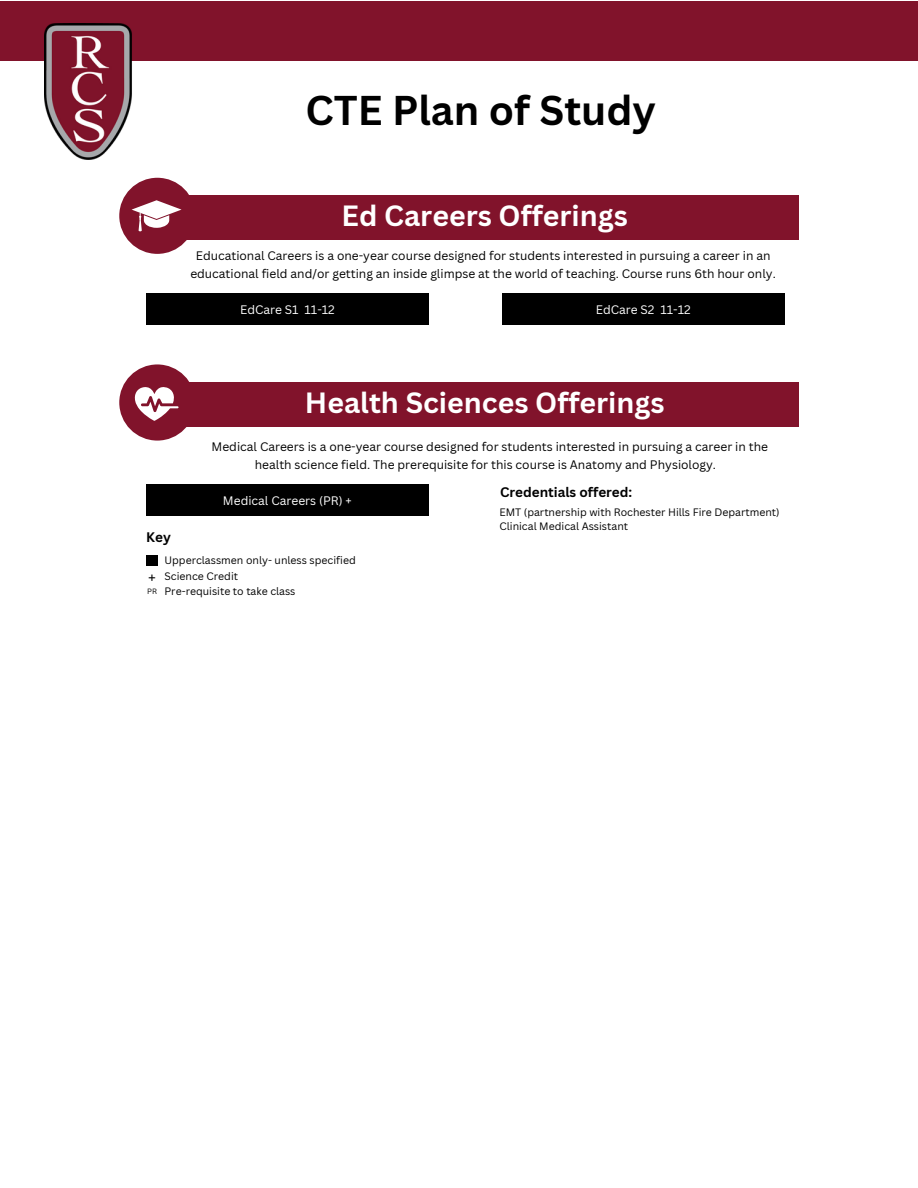
<style>
.page{position:relative;width:918px;height:1188px;background:#fff}
.page>*{position:absolute;margin:0;border:0;box-sizing:border-box;transform-origin:0 0}
.t1{font:700 40.5px "Canva Sans";color:#000}
.t2{font:700 28.5px "Canva Sans";color:#fff}
.t3{font:15px "Canva Sans";color:#000}
.t4{font:700 13.5px "Canva Sans";color:#000}
.t5{font:12px/18px "Canva Sans";color:#000}
.t6{font:12px "Canva Sans";color:#fff}
.t7{font:10.5px/14px "Canva Sans";color:#000}
.t8{font:7.5px "Canva Sans";color:#000}
</style>
<div class="page">
<div style="left:0;top:2px;width:918px;height:59px;background:#81132b"></div>
<img style="left:45px;top:24px;width:87px;height:136px">
<div style="left:146px;top:485px;width:283px;height:31px;background:#000"></div>
<div style="left:138px;top:382px;width:661px;height:44px;background:#81132b"></div>
<div style="left:119px;top:364px;width:76px;height:77px;background:#81132b;border-radius:50%"></div>
<svg style="left:135px;top:387px;width:43px;height:33px"></svg>
<div style="left:138px;top:196px;width:661px;height:44px;background:#81132b"></div>
<div style="left:119px;top:178px;width:76px;height:76px;background:#81132b;border-radius:50%"></div>
<svg style="left:132px;top:200px;width:50px;height:31px"></svg>
<div style="left:146px;top:293px;width:283px;height:32px;background:#000"></div>
<div style="left:502px;top:293px;width:283px;height:32px;background:#000"></div>
<div style="left:146px;top:555px;width:12px;height:10px;background:#000"></div>
<p class="t1" style="left:305px;top:82px;width:352px">CTE Plan of Study</p>
<h4 class="t2" style="left:342px;top:195px;width:288px">Ed Careers Offerings</h4>
<h4 class="t5" style="left:190px;top:246px;width:587px;text-align:center">Educational Careers is a one-year course designed for students interested in pursuing a career in an educational field and/or getting an inside glimpse at the world of teaching. Course runs 6th hour only.</h4>
<h4 class="t6" style="left:240px;top:301px;width:96px">EdCare S1 11-12</h4>
<p class="t6" style="left:596px;top:301px;width:96px">EdCare S2 11-12</p>
<h1 class="t2" style="left:305px;top:383px;width:361px">Health Sciences Offerings</h1>
<p class="t5" style="left:255px;top:437px;width:515px;text-indent:-43px">Medical Careers is a one-year course designed for students interested in pursuing a career in the health science field. The prerequisite for this course is Anatomy and Physiology.</p>
<h2 class="t6" style="left:223px;top:492px;width:130px">Medical Careers (PR) +</h2>
<h5 class="t4" style="left:500px;top:483px;width:134px">Credentials offered:</h5>
<h5 class="t7" style="left:499px;top:505px;width:282px">EMT (partnership with Rochester Hills Fire Department)<br>Clinical Medical Assistant</h5>
<h2 class="t4" style="left:146px;top:528px;width:26px">Key</h2>
<h4 class="t7" style="left:164px;top:553px;width:193px">Upperclassmen only- unless specified</h4>
<h4 class="t7" style="left:164px;top:569px;width:75px">Science Credit</h4>
<h3 class="t7" style="left:164px;top:584px;width:133px">Pre-requisite to take class</h3>
<p class="t3" style="left:148px;top:567px;width:9px">+</p>
<p class="t8" style="left:147px;top:586px;width:11px">PR</p>
</div>
